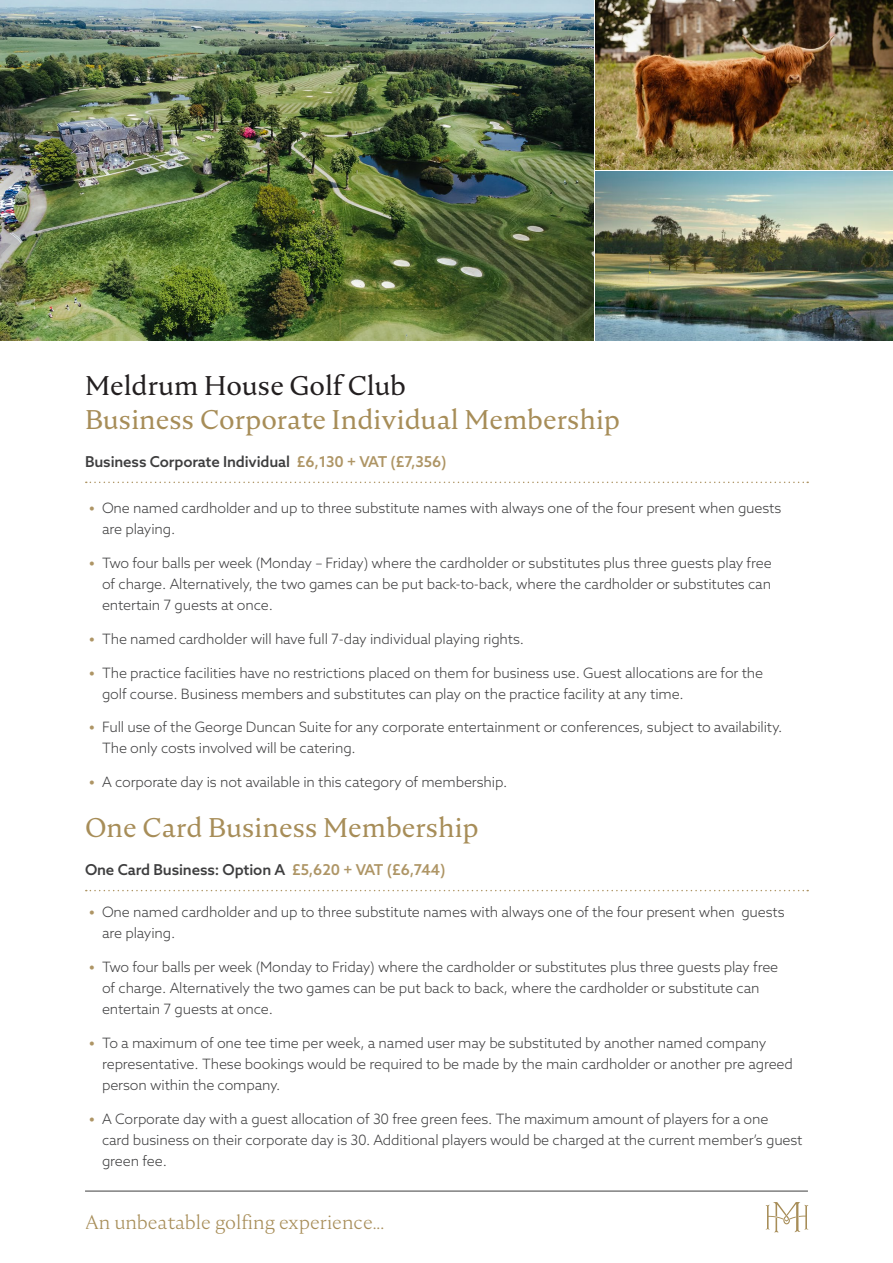
<style>
.page{position:relative;width:893px;height:1263px;background:#fff}
.page>*{position:absolute;margin:0;border:0;box-sizing:border-box;transform-origin:0 0}
.t1{font:27px "Nocturne Serif";color:#a78d58}
.t2{font:27px "Nocturne Serif";color:#231f20}
.t3{font:300 19.5px "Nocturne Serif";color:#a78d58}
.t4{font:500 15px "Azo Sans";letter-spacing:-.01em;color:#3e3e3f}
.t5{font:300 14.25px/21px "Azo Sans";letter-spacing:-.01em;color:#3e3e3f}
.s1{color:#ae9565}
.s2{font-weight:900;font-size:15px;color:#ae9565}
</style>
<div class="page">
<img style="left:0;top:0;width:593px;height:340px">
<img style="left:595px;top:0;width:298px;height:169px">
<hr style="left:85px;top:1191px;width:723px;height:1px;background:#3e3e3f">
<svg style="left:765px;top:1202px;width:44px;height:30px"></svg>
<svg style="left:86px;top:482px;width:722px;height:1px"></svg>
<img style="left:595px;top:171px;width:298px;height:169px">
<svg style="left:86px;top:890px;width:722px;height:1px"></svg>
<p class="t2" style="left:85px;top:368px;width:323px">Meldrum House Golf Club</p>
<p class="t1" style="left:85px;top:402px;width:536px">Business Corporate Individual Membership</p>
<p class="t4" style="left:85px;top:451px;width:363px">Business Corporate Individual <span class="s1">£6,130 + VAT (£7,356)</span></p>
<p class="t5" style="left:102px;top:498px;width:681px;text-indent:-13px"><span class="s2">•</span> One named cardholder and up to three substitute names with always one of the four present when guests are playing.</p>
<p class="t5" style="left:102px;top:552px;width:671px;text-align:justify;text-indent:-13px"><span class="s2">•</span> Two four balls per week (Monday – Friday) where the cardholder or substitutes plus three guests play free of charge. Alternatively, the two games can be put back-to-back, where the cardholder or substitutes can entertain 7 guests at once.</p>
<p class="t5" style="left:89px;top:628px;width:436px"><span class="s2">•</span> The named cardholder will have full 7-day individual playing rights.</p>
<p class="t5" style="left:102px;top:662px;width:663px;text-indent:-13px"><span class="s2">•</span> The practice facilities have no restrictions placed on them for business use. Guest allocations are for the golf course. Business members and substitutes can play on the practice facility at any time.</p>
<p class="t5" style="left:102px;top:717px;width:682px;text-indent:-13px"><span class="s2">•</span> Full use of the George Duncan Suite for any corporate entertainment or conferences, subject to availability.<br>The only costs involved will be catering.</p>
<p class="t5" style="left:89px;top:771px;width:419px"><span class="s2">•</span> A corporate day is not available in this category of membership.</p>
<p class="t1" style="left:85px;top:810px;width:395px">One Card Business Membership</p>
<p class="t4" style="left:85px;top:859px;width:362px">One Card Business: Option A <span class="s1">£5,620 + VAT (£6,744)</span></p>
<p class="t5" style="left:102px;top:902px;width:684px;text-indent:-13px"><span class="s2">•</span> One named cardholder and up to three substitute names with always one of the four present when guests are playing.</p>
<p class="t5" style="left:102px;top:956px;width:678px;text-indent:-13px"><span class="s2">•</span> Two four balls per week (Monday to Friday) where the cardholder or substitutes plus three guests play free of charge. Alternatively the two games can be put back to back, where the cardholder or substitute can entertain 7 guests at once.</p>
<p class="t5" style="left:102px;top:1032px;width:692px;text-indent:-13px"><span class="s2">•</span> To a maximum of one tee time per week, a named user may be substituted by another named company representative. These bookings would be required to be made by the main cardholder or another pre agreed person within the company.</p>
<p class="t5" style="left:102px;top:1108px;width:702px;text-indent:-13px"><span class="s2">•</span> A Corporate day with a guest allocation of 30 free green fees. The maximum amount of players for a one<br>card business on their corporate day is 30. Additional players would be charged at the current member’s guest green fee.</p>
<p class="t3" style="left:85px;top:1209px;width:301px">An unbeatable golfing experience...</p>
</div>
